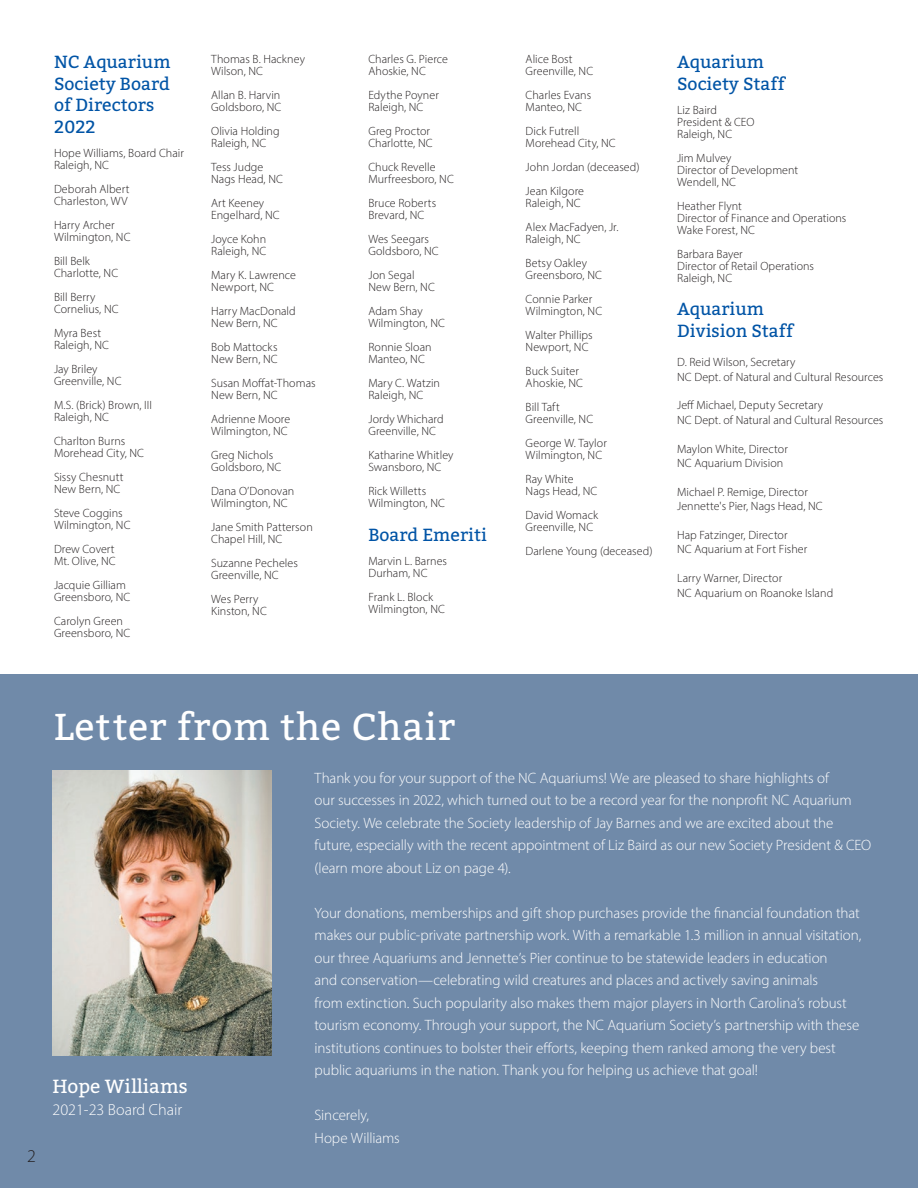
<style>
.page{position:relative;width:918px;height:1188px;background:#fff}
.page>*{position:absolute;margin:0;border:0;box-sizing:border-box;transform-origin:0 0}
.t1{font:37.5px "Bitter";letter-spacing:.02em;color:#fff}
.t2{font:19.05px "Bitter";color:#fff}
.t3{font:300 18px "Myriad Pro";color:#231f20}
.t4{font:17.55px/21.9px "Bitter";color:#0154a6}
.t5{font:300 16.05px "Myriad Pro";color:#fff}
.t6{font:300 15px/22.5px "Myriad Pro";letter-spacing:-.005em;color:#fff}
.t7{font:300 12px/12px "Myriad Pro";letter-spacing:.005em;color:#231f20}
</style>
<div class="page">
<div style="left:0;top:674px;width:918px;height:514px;background:#708aa9"></div>
<img style="left:52px;top:771px;width:219px;height:285px">
<h3 class="t4" style="left:54px;top:51px;width:118px">NC Aquarium<br>Society Board of Directors<br>2022</h3>
<p class="t7" style="left:54px;top:147px;width:131px">Hope Williams, Board Chair<br>Raleigh, NC</p>
<p class="t7" style="left:54px;top:183px;width:77px">Deborah Albert<br>Charleston, WV</p>
<p class="t7" style="left:54px;top:219px;width:78px">Harry Archer<br>Wilmington, NC</p>
<p class="t7" style="left:54px;top:255px;width:66px">Bill Belk<br>Charlotte, NC</p>
<p class="t7" style="left:54px;top:291px;width:66px">Bill Berry<br>Cornelius, NC</p>
<p class="t7" style="left:54px;top:327px;width:57px">Myra Best<br>Raleigh, NC</p>
<p class="t7" style="left:54px;top:363px;width:69px">Jay Briley<br>Greenville, NC</p>
<p class="t7" style="left:54px;top:399px;width:99px">M.S. (Brick) Brown, III<br>Raleigh, NC</p>
<p class="t7" style="left:54px;top:435px;width:92px">Charlton Burns<br>Morehead City, NC</p>
<p class="t7" style="left:54px;top:471px;width:71px">Sissy Chesnutt<br>New Bern, NC</p>
<p class="t7" style="left:54px;top:507px;width:78px">Steve Coggins<br>Wilmington, NC</p>
<p class="t7" style="left:54px;top:543px;width:63px">Drew Covert<br>Mt. Olive, NC</p>
<p class="t7" style="left:54px;top:579px;width:78px">Jacquie Gilliam<br>Greensboro, NC</p>
<p class="t7" style="left:54px;top:615px;width:78px">Carolyn Green<br>Greensboro, NC</p>
<p class="t7" style="left:211px;top:53px;width:95px">Thomas B. Hackney<br>Wilson, NC</p>
<p class="t7" style="left:211px;top:89px;width:72px">Allan B. Harvin<br>Goldsboro, NC</p>
<p class="t7" style="left:211px;top:125px;width:70px">Olivia Holding<br>Raleigh, NC</p>
<p class="t7" style="left:211px;top:161px;width:73px">Tess Judge<br>Nags Head, NC</p>
<p class="t7" style="left:211px;top:197px;width:70px">Art Keeney<br>Engelhard, NC</p>
<p class="t7" style="left:211px;top:233px;width:57px">Joyce Kohn<br>Raleigh, NC</p>
<p class="t7" style="left:211px;top:269px;width:86px">Mary K. Lawrence<br>Newport, NC</p>
<p class="t7" style="left:211px;top:305px;width:86px">Harry MacDonald<br>New Bern, NC</p>
<p class="t7" style="left:211px;top:341px;width:68px">Bob Mattocks<br>New Bern, NC</p>
<p class="t7" style="left:211px;top:377px;width:106px">Susan Moffat-Thomas<br>New Bern, NC</p>
<p class="t7" style="left:211px;top:413px;width:80px">Adrienne Moore<br>Wilmington, NC</p>
<p class="t7" style="left:211px;top:449px;width:72px">Greg Nichols<br>Goldsboro, NC</p>
<p class="t7" style="left:211px;top:485px;width:85px">Dana O’Donovan<br>Wilmington, NC</p>
<p class="t7" style="left:211px;top:521px;width:103px">Jane Smith Patterson<br>Chapel Hill, NC</p>
<p class="t7" style="left:211px;top:557px;width:88px">Suzanne Pecheles<br>Greenville, NC</p>
<p class="t7" style="left:211px;top:593px;width:57px">Wes Perry<br>Kinston, NC</p>
<p class="t7" style="left:368px;top:53px;width:81px">Charles G. Pierce<br>Ahoskie, NC</p>
<p class="t7" style="left:368px;top:89px;width:72px">Edythe Poyner<br>Raleigh, NC</p>
<p class="t7" style="left:368px;top:125px;width:66px">Greg Proctor<br>Charlotte, NC</p>
<p class="t7" style="left:368px;top:161px;width:87px">Chuck Revelle<br>Murfreesboro, NC</p>
<p class="t7" style="left:368px;top:197px;width:69px">Bruce Roberts<br>Brevard, NC</p>
<p class="t7" style="left:368px;top:233px;width:72px">Wes Seegars<br>Goldsboro, NC</p>
<p class="t7" style="left:368px;top:269px;width:68px">Jon Segal<br>New Bern, NC</p>
<p class="t7" style="left:368px;top:305px;width:78px">Adam Shay<br>Wilmington, NC</p>
<p class="t7" style="left:368px;top:341px;width:65px">Ronnie Sloan<br>Manteo, NC</p>
<p class="t7" style="left:368px;top:377px;width:73px">Mary C. Watzin<br>Raleigh, NC</p>
<p class="t7" style="left:368px;top:413px;width:77px">Jordy Whichard<br>Greenville, NC</p>
<p class="t7" style="left:368px;top:449px;width:87px">Katharine Whitley<br>Swansboro, NC</p>
<p class="t7" style="left:368px;top:485px;width:78px">Rick Willetts<br>Wilmington, NC</p>
<h3 class="t4" style="left:368px;top:524px;width:120px">Board Emeriti</h3>
<p class="t7" style="left:368px;top:555px;width:80px">Marvin L. Barnes<br>Durham, NC</p>
<p class="t7" style="left:368px;top:591px;width:78px">Frank L. Block<br>Wilmington, NC</p>
<p class="t7" style="left:526px;top:53px;width:69px">Alice Bost<br>Greenville, NC</p>
<p class="t7" style="left:526px;top:89px;width:67px">Charles Evans<br>Manteo, NC</p>
<p class="t7" style="left:526px;top:125px;width:92px">Dick Futrell<br>Morehead City, NC</p>
<p class="t7" style="left:526px;top:155px;width:116px;line-height:24px">John Jordan (deceased)<br>Jean Kilgore</p>
<p class="t7" style="left:526px;top:191px;width:94px;line-height:24px">Raleigh, NC<br>Alex MacFadyen, Jr.</p>
<p class="t7" style="left:526px;top:227px;width:63px;line-height:24px">Raleigh, NC<br>Betsy Oakley</p>
<p class="t7" style="left:526px;top:263px;width:78px;line-height:24px">Greensboro, NC<br>Connie Parker</p>
<p class="t7" style="left:526px;top:299px;width:78px;line-height:24px">Wilmington, NC<br>Walter Phillips</p>
<p class="t7" style="left:526px;top:335px;width:64px;line-height:24px">Newport, NC<br>Buck Suiter</p>
<p class="t7" style="left:526px;top:371px;width:59px;line-height:24px">Ahoskie, NC<br>Bill Taft</p>
<p class="t7" style="left:526px;top:407px;width:83px;line-height:24px">Greenville, NC<br>George W. Taylor</p>
<p class="t7" style="left:526px;top:443px;width:78px;line-height:24px">Wilmington, NC<br>Ray White</p>
<p class="t7" style="left:526px;top:479px;width:74px;line-height:24px">Nags Head, NC<br>David Womack</p>
<p class="t7" style="left:526px;top:515px;width:128px;line-height:24px">Greenville, NC<br>Darlene Young (deceased)</p>
<h3 class="t4" style="left:677px;top:51px;width:109px">Aquarium<br>Society Staff</h3>
<p class="t7" style="left:677px;top:103px;width:79px">Liz Baird<br>President &amp; CEO<br>Raleigh, NC</p>
<p class="t7" style="left:677px;top:151px;width:123px">Jim Mulvey<br>Director of Development<br>Wendell, NC</p>
<p class="t7" style="left:677px;top:199px;width:171px">Heather Flynt<br>Director of Finance and Operations<br>Wake Forest, NC</p>
<p class="t7" style="left:677px;top:247px;width:138px">Barbara Bayer<br>Director of Retail Operations<br>Raleigh, NC</p>
<h3 class="t4" style="left:677px;top:299px;width:118px">Aquarium<br>Division Staff</h3>
<p class="t7" style="left:677px;top:355px;width:208px;line-height:14.4px">D. Reid Wilson, Secretary<br>NC Dept. of Natural and Cultural Resources</p>
<p class="t7" style="left:677px;top:398px;width:208px;line-height:14.4px">Jeff Michael, Deputy Secretary<br>NC Dept. of Natural and Cultural Resources</p>
<p class="t7" style="left:677px;top:441px;width:112px;line-height:14.4px">Maylon White, Director<br>NC Aquarium Division</p>
<p class="t7" style="left:677px;top:485px;width:147px;line-height:14.4px">Michael P. Remige, Director<br>Jennette's Pier, Nags Head, NC</p>
<p class="t7" style="left:677px;top:528px;width:132px;line-height:14.4px">Hap Fatzinger, Director<br>NC Aquarium at Fort Fisher</p>
<p class="t7" style="left:677px;top:571px;width:158px;line-height:14.4px">Larry Warner, Director<br>NC Aquarium on Roanoke Island</p>
<h3 class="t3" style="left:27px;top:1146px;width:10px">2</h3>
<h1 class="t1" style="left:54px;top:703px;width:403px">Letter from the Chair</h1>
<h2 class="t2" style="left:52px;top:1074px;width:137px">Hope Williams</h2>
<h3 class="t5" style="left:52px;top:1100px;width:131px">2021-23 Board Chair</h3>
<p class="t6" style="left:315px;top:766px;width:558px">Thank you for your support of the NC Aquariums! We are pleased to share highlights of<br>our successes in 2022, which turned out to be a record year for the nonprofit NC Aquarium Society. We celebrate the Society leadership of Jay Barnes and we are excited about the future, especially with the recent appointment of Liz Baird as our new Society President &amp; CEO (learn more about Liz on page 4).</p>
<p class="t6" style="left:315px;top:901px;width:548px">Your donations, memberships and gift shop purchases provide the financial foundation that makes our public-private partnership work. With a remarkable 1.3 million in annual visitation, our three Aquariums and Jennette’s Pier continue to be statewide leaders in education<br>and conservation—celebrating wild creatures and places and actively saving animals<br>from extinction. Such popularity also makes them major players in North Carolina’s robust tourism economy. Through your support, the NC Aquarium Society’s partnership with these institutions continues to bolster their efforts, keeping them ranked among the very best public aquariums in the nation. Thank you for helping us achieve that goal!</p>
<p class="t6" style="left:315px;top:1104px;width:87px">Sincerely,<br>Hope Williams</p>
</div>
